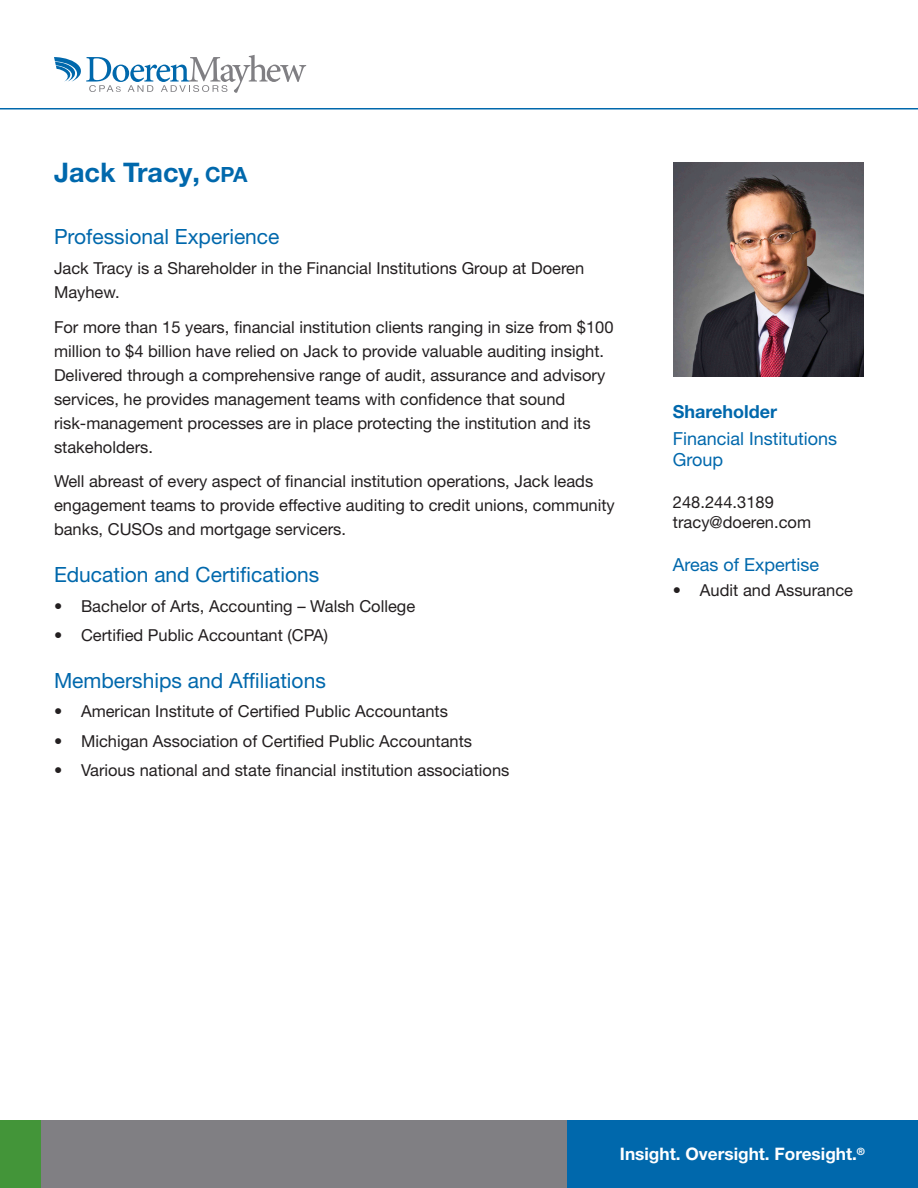
<style>
.page{position:relative;width:918px;height:1188px;background:#fff}
.page>*{position:absolute;margin:0;border:0;box-sizing:border-box;transform-origin:0 0}
.t1{font:700 27px "Helvetica Neue LT Pro";color:#0068ac}
.t2{font:21px "Helvetica Neue LT Pro";color:#0068ac}
.t3{font:18px/21.6px "Helvetica Neue LT Pro";color:#0068ac}
.t4{font:700 18px "Helvetica Neue LT Pro";color:#0068ac}
.t5{font:700 17.25px "Helvetica Neue LT Pro";color:#fff}
.t6{font:16.5px/24px "Helvetica Neue LT Pro";color:#231f20}
.s1{font-size:21px}
</style>
<div class="page">
<hr style="left:0;top:108px;width:918px;height:2px;background:#0068ac">
<svg style="left:54px;top:55px;width:252px;height:38px"></svg>
<div style="left:22px;top:1120px;width:555px;height:68px;background:#807f83"></div>
<div style="left:567px;top:1120px;width:351px;height:68px;background:#0068ac"></div>
<div style="left:0;top:1121px;width:40px;height:67px;background:#439539"></div>
<img style="left:673px;top:163px;width:190px;height:214px">
<p class="t1" style="left:54px;top:155px;width:195px">Jack Tracy, <span class="s1">CPA</span></p>
<p class="t2" style="left:54px;top:224px;width:227px">Professional Experience</p>
<p class="t6" style="left:54px;top:256px;width:532px">Jack Tracy is a Shareholder in the Financial Institutions Group at Doeren<br>Mayhew.</p>
<p class="t6" style="left:54px;top:314px;width:561px">For more than 15 years, financial institution clients ranging in size from $100 million to $4 billion have relied on Jack to provide valuable auditing insight.<br>Delivered through a comprehensive range of audit, assurance and advisory services, he provides management teams with confidence that sound risk-management processes are in place protecting the institution and its stakeholders.</p>
<p class="t6" style="left:54px;top:469px;width:562px">Well abreast of every aspect of financial institution operations, Jack leads engagement teams to provide effective auditing to credit unions, community banks, CUSOs and mortgage servicers.</p>
<p class="t2" style="left:54px;top:562px;width:267px">Education and Certifications</p>
<p class="t6" style="left:54px;top:593px;width:363px">• Bachelor of Arts, Accounting – Walsh College</p>
<p class="t6" style="left:54px;top:623px;width:276px">• Certified Public Accountant (CPA)</p>
<p class="t2" style="left:54px;top:667px;width:273px">Memberships and Affiliations</p>
<p class="t6" style="left:54px;top:699px;width:396px">• American Institute of Certified Public Accountants</p>
<p class="t6" style="left:54px;top:728px;width:420px">• Michigan Association of Certified Public Accountants</p>
<p class="t6" style="left:54px;top:758px;width:457px">• Various national and state financial institution associations</p>
<p class="t4" style="left:673px;top:400px;width:106px">Shareholder</p>
<p class="t3" style="left:673px;top:427px;width:166px">Financial Institutions<br>Group</p>
<p class="t6" style="left:673px;top:490px;width:102px">248.244.3189</p>
<p class="t6" style="left:673px;top:509px;width:140px">tracy@doeren.com</p>
<p class="t3" style="left:673px;top:553px;width:148px">Areas of Expertise</p>
<p class="t6" style="left:673px;top:578px;width:182px">• Audit and Assurance</p>
<p class="t5" style="left:620px;top:1143px;width:247px">Insight. Oversight. Foresight.<sup>®</sup></p>
</div>
